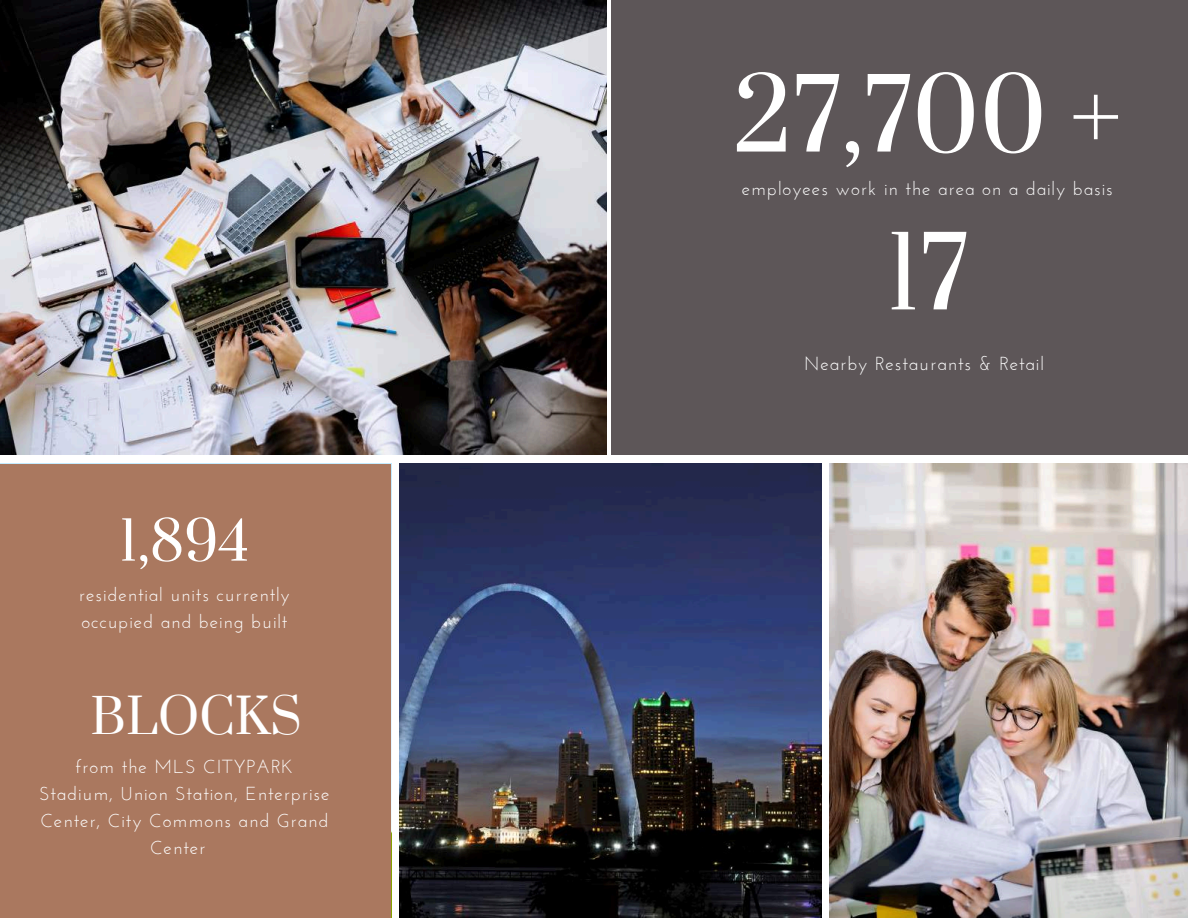
<style>
.page{position:relative;width:1188px;height:918px;background:#fff}
.page>*{position:absolute;margin:0;border:0;box-sizing:border-box;transform-origin:0 0}
.t1{font:96.9px "Prata";color:#fff}
.t2{font:52.95px "Prata";color:#fff}
.t3{font:47.7px "Prata";color:#fff}
.t4{font:18.9px/27.3px "Josefin Sans";letter-spacing:.05em;color:#fff}
</style>
<div class="page">
<img style="left:0;top:0;width:607px;height:454px">
<img style="left:400px;top:464px;width:421px;height:454px">
<img style="left:829px;top:464px;width:359px;height:454px">
<div style="left:612px;top:0;width:576px;height:454px;background:#5d5658"></div>
<div style="left:0;top:464px;width:391px;height:454px;background:#aa785f"></div>
<h2 class="t2" style="left:119px;top:508px;width:132px">1,894</h2>
<p class="t4" style="left:79px;top:582px;width:212px">residential units currently occupied and being built</p>
<h3 class="t3" style="left:91px;top:687px;width:213px">BLOCKS</h3>
<p class="t4" style="left:76px;top:754px;width:219px">from the MLS CITYPARK</p>
<p class="t4" style="left:39px;top:782px;width:292px">Stadium, Union Station, Enterprise</p>
<p class="t4" style="left:40px;top:809px;width:289px">Center, City Commons and Grand</p>
<p class="t4" style="left:150px;top:836px;width:57px">Center</p>
<h1 class="t1" style="left:733px;top:55px;width:390px">27,700 +</h1>
<p class="t4" style="left:742px;top:177px;width:372px">employees work in the area on a daily basis</p>
<h1 class="t1" style="left:886px;top:213px;width:83px">17</h1>
<p class="t4" style="left:804px;top:352px;width:241px">Nearby Restaurants &amp; Retail</p>
</div>
